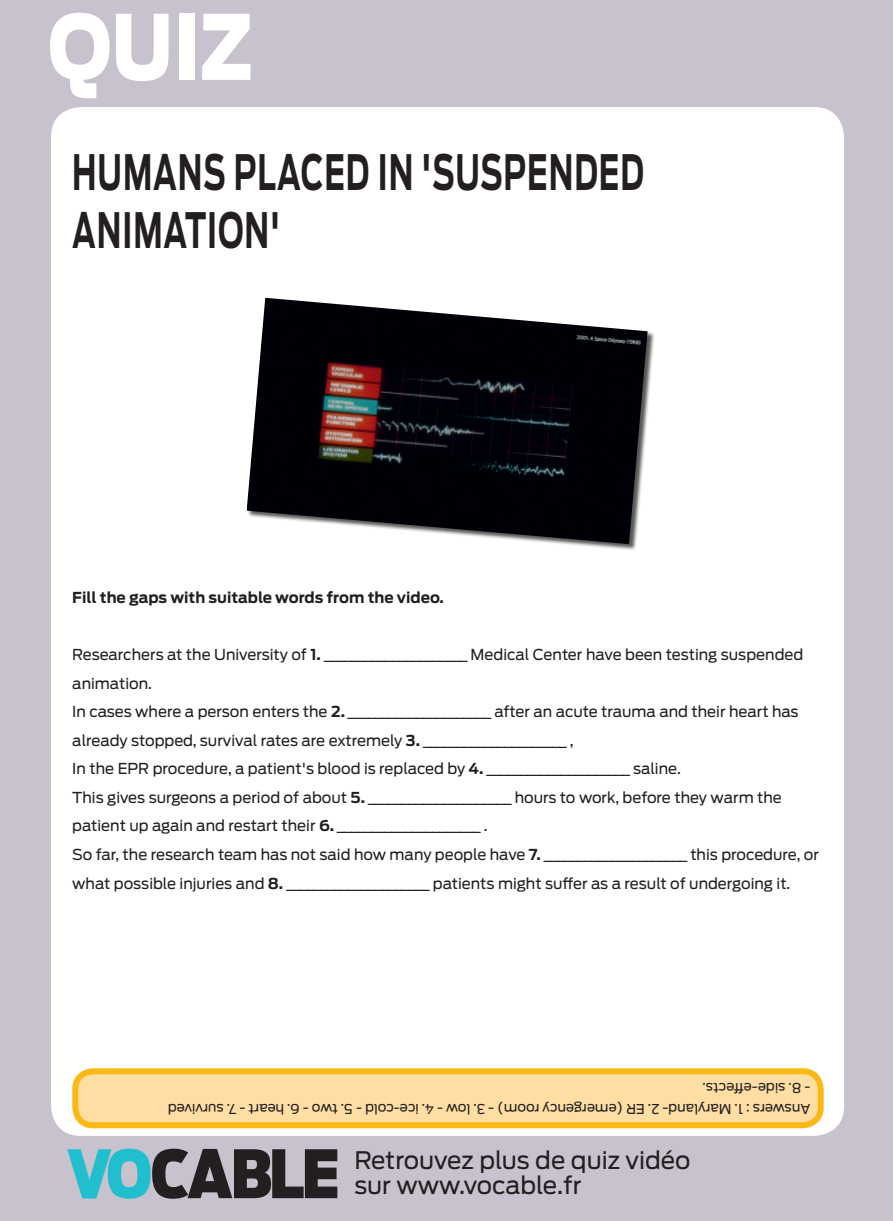
<style>
.page{position:relative;width:893px;height:1221px;background:#fff}
.page>*{position:absolute;margin:0;border:0;box-sizing:border-box;transform-origin:0 0}
.t1{font:900 89.1px "Antenna";color:#fff;scale:.83 1}
.t2{font:700 48.45px/58.1px "Antenna";letter-spacing:.03em;color:#231f20;scale:.62 1}
.t3{font:24px/25.5px "Antenna";color:#231f20}
.t4{font:15px/28.5px "Antenna";color:#231f20}
.t5{font:700 15px "Antenna";color:#231f20}
.t6{font:13.5px "Antenna";color:#231f20}
.s1{font-weight:700}
</style>
<div class="page">
<div style="left:0;top:0;width:893px;height:1220px;background:#c8c2cf"></div>
<div style="left:51px;top:107px;width:793px;height:1028px;background:#fff;border-radius:30px"></div>
<svg style="left:67px;top:1148px;width:270px;height:50px"></svg>
<div style="left:75px;top:1071px;width:746px;height:54px;background:#ffdea4;border-radius:18px"></div>
<div style="left:72px;top:1068px;width:752px;height:60px;border:6px solid #fcb814;border-radius:18px"></div>
<div style="left:247px;top:298px;width:408px;height:253px;background:#231f20;opacity:.75"></div>
<img style="left:247px;top:298px;width:401px;height:246px">
<h1 class="t1" style="left:48px;top:-6px;width:248px">QUIZ</h1>
<h2 class="t2" style="left:72px;top:143px;width:924px">HUMANS PLACED IN 'SUSPENDED<br>ANIMATION'</h2>
<p class="t5" style="left:72px;top:589px;width:373px">Fill the gaps with suitable words from the video.</p>
<p class="t4" style="left:72px;top:640px;width:748px">Researchers at the University of <span class="s1">1.</span> _____________________ Medical Center have been testing suspended animation.<br>In cases where a person enters the <span class="s1">2.</span> _____________________ after an acute trauma and their heart has already stopped, survival rates are extremely <span class="s1">3.</span> _____________________ ,<br>In the EPR procedure, a patient's blood is replaced by <span class="s1">4.</span> _____________________ saline.<br>This gives surgeons a period of about <span class="s1">5.</span> _____________________ hours to work, before they warm the patient up again and restart their <span class="s1">6.</span> _____________________ .<br>So far, the research team has not said how many people have <span class="s1">7.</span> _____________________ this procedure, or what possible injuries and <span class="s1">8.</span> _____________________ patients might suffer as a result of undergoing it.</p>
<p class="t6" style="left:810px;top:1095px;width:109px;rotate:-180deg">- 8. side-effects.</p>
<p class="t6" style="left:810px;top:1116px;width:644px;rotate:-180deg">Answers : 1. Maryland- 2. ER (emergency room) - 3. low - 4. ice-cold - 5. two - 6. heart - 7. survived</p>
<h3 class="t3" style="left:354px;top:1147px;width:338px">Retrouvez plus de quiz vidéo sur www.vocable.fr</h3>
</div>
